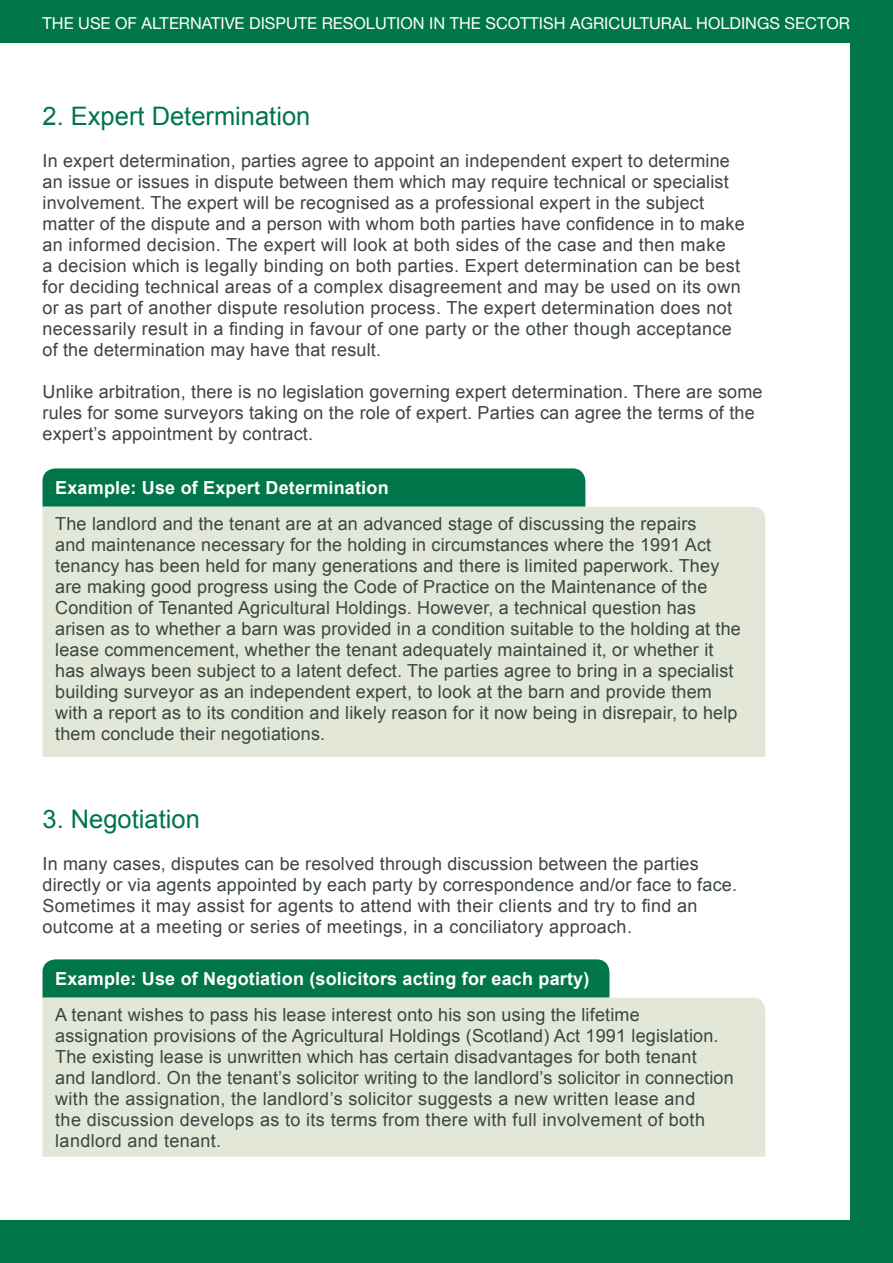
<style>
.page{position:relative;width:893px;height:1263px;background:#fff}
.page>*{position:absolute;margin:0;border:0;box-sizing:border-box;transform-origin:0 0}
.t1{font:25.5px "Arial";color:#00764a}
.t2{font:18px/21px "Arial";letter-spacing:.01em;color:#3c4542}
.t3{font:700 18px "Arial";letter-spacing:.01em;color:#fff}
.t4{font:16.5px "Helvetica Neue";color:#fff}
</style>
<div class="page">
<div style="left:0;top:0;width:893px;height:43px;background:#00764a"></div>
<div style="left:850px;top:0;width:43px;height:1263px;background:#00764a"></div>
<div style="left:0;top:1220px;width:893px;height:43px;background:#00764a"></div>
<div style="left:43px;top:468px;width:542px;height:39px;background:#00764a"></div>
<div style="left:43px;top:507px;width:722px;height:250px;background:#e2e7d7"></div>
<div style="left:43px;top:959px;width:566px;height:39px;background:#00764a"></div>
<div style="left:43px;top:998px;width:722px;height:159px;background:#e2e7d7"></div>
<p class="t4" style="left:43px;top:13px;width:809px">THE USE OF ALTERNATIVE DISPUTE RESOLUTION IN THE SCOTTISH AGRICULTURAL HOLDINGS SECTOR</p>
<h1 class="t1" style="left:43px;top:99px;width:269px">2. Expert Determination</h1>
<p class="t2" style="left:43px;top:150px;width:704px">In expert determination, parties agree to appoint an independent expert to determine an issue or issues in dispute between them which may require technical or specialist involvement. The expert will be recognised as a professional expert in the subject matter of the dispute and a person with whom both parties have confidence in to make an informed decision. The expert will look at both sides of the case and then make<br>a decision which is legally binding on both parties. Expert determination can be best for deciding technical areas of a complex disagreement and may be used on its own or as part of another dispute resolution process. The expert determination does not necessarily result in a finding in favour of one party or the other though acceptance of the determination may have that result.</p>
<p class="t2" style="left:43px;top:381px;width:721px">Unlike arbitration, there is no legislation governing expert determination. There are some rules for some surveyors taking on the role of expert. Parties can agree the terms of the expert’s appointment by contract.</p>
<p class="t3" style="left:55px;top:475px;width:335px">Example: Use of Expert Determination</p>
<p class="t2" style="left:55px;top:513px;width:687px">The landlord and the tenant are at an advanced stage of discussing the repairs<br>and maintenance necessary for the holding in circumstances where the 1991 Act tenancy has been held for many generations and there is limited paperwork. They are making good progress using the Code of Practice on the Maintenance of the Condition of Tenanted Agricultural Holdings. However, a technical question has arisen as to whether a barn was provided in a condition suitable to the holding at the lease commencement, whether the tenant adequately maintained it, or whether it has always been subject to a latent defect. The parties agree to bring in a specialist building surveyor as an independent expert, to look at the barn and provide them with a report as to its condition and likely reason for it now being in disrepair, to help them conclude their negotiations.</p>
<h1 class="t1" style="left:43px;top:802px;width:159px">3. Negotiation</h1>
<p class="t2" style="left:43px;top:853px;width:696px">In many cases, disputes can be resolved through discussion between the parties directly or via agents appointed by each party by correspondence and/or face to face.<br>Sometimes it may assist for agents to attend with their clients and try to find an outcome at a meeting or series of meetings, in a conciliatory approach.</p>
<p class="t3" style="left:55px;top:966px;width:536px">Example: Use of Negotiation (solicitors acting for each party)</p>
<p class="t2" style="left:55px;top:1004px;width:680px">A tenant wishes to pass his lease interest onto his son using the lifetime assignation provisions of the Agricultural Holdings (Scotland) Act 1991 legislation.<br>The existing lease is unwritten which has certain disadvantages for both tenant<br>and landlord. On the tenant’s solicitor writing to the landlord’s solicitor in connection with the assignation, the landlord’s solicitor suggests a new written lease and<br>the discussion develops as to its terms from there with full involvement of both landlord and tenant.</p>
</div>
